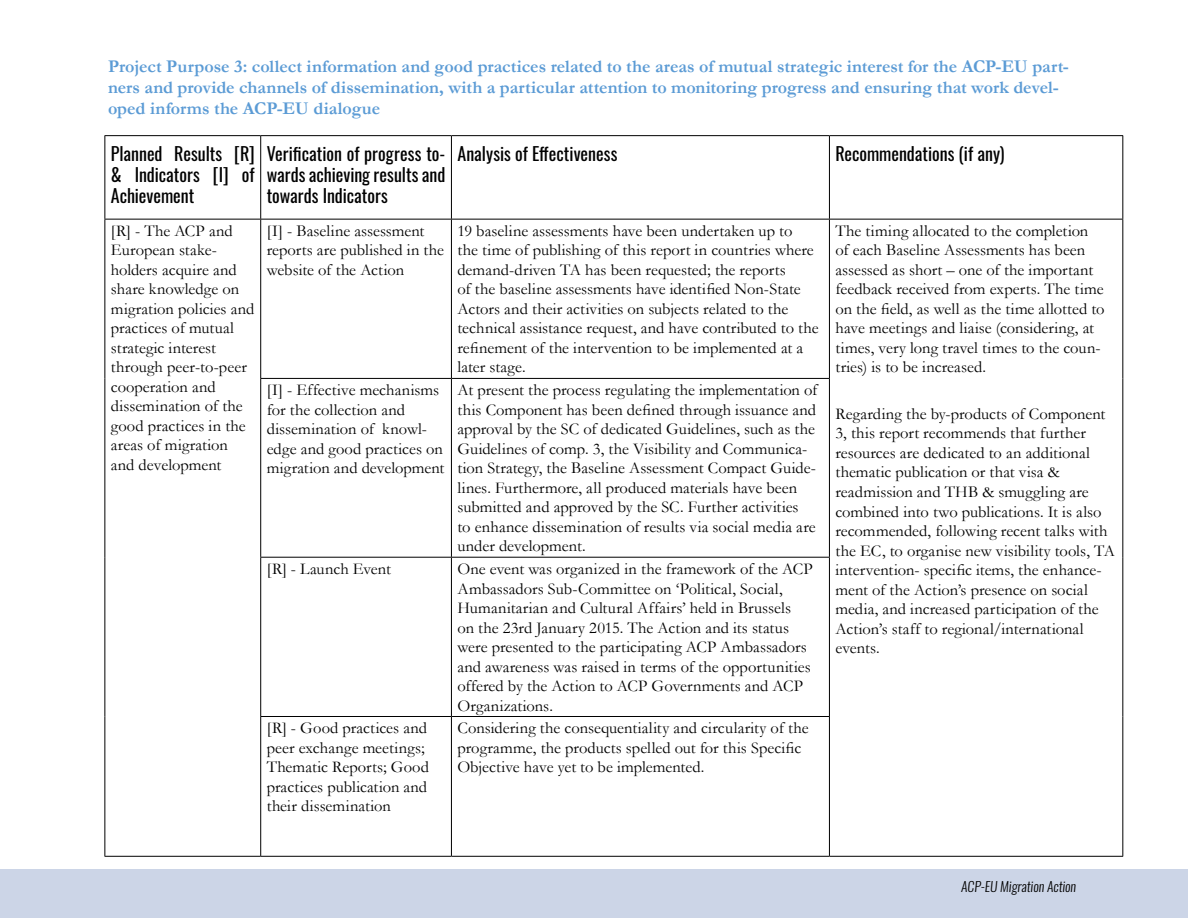
<style>
.page{position:relative;width:1188px;height:918px;background:#fff}
.page>*{position:absolute;margin:0;border:0;box-sizing:border-box;transform-origin:0 0}
.t1{font:700 18px/21px "Garamond";color:#5b9bd5}
.t2{font:18px/21px "Oswald";color:#000;text-align:justify}
.t3{font:16.5px/19.5px "Garamond";letter-spacing:.005em;color:#000}
.t4{font:italic 300 13.5px "Oswald";color:#000}
</style>
<div class="page">
<div style="left:0;top:869px;width:1188px;height:49px;background:#ccd5e7"></div>
<hr style="left:104px;top:135px;width:157px;height:1px;background:#000">
<hr style="left:104px;top:136px;width:1px;height:83px;background:#000">
<hr style="left:261px;top:135px;width:190px;height:1px;background:#000">
<hr style="left:260px;top:136px;width:1px;height:83px;background:#000">
<hr style="left:451px;top:135px;width:378px;height:1px;background:#000">
<hr style="left:451px;top:136px;width:1px;height:83px;background:#000">
<hr style="left:829px;top:135px;width:294px;height:1px;background:#000">
<hr style="left:829px;top:136px;width:1px;height:83px;background:#000">
<hr style="left:1122px;top:136px;width:1px;height:83px;background:#000">
<hr style="left:104px;top:219px;width:157px;height:1px;background:#000">
<hr style="left:104px;top:220px;width:1px;height:158px;background:#000">
<hr style="left:104px;top:378px;width:1px;height:179px;background:#000">
<hr style="left:104px;top:557px;width:1px;height:159px;background:#000">
<hr style="left:104px;top:716px;width:1px;height:140px;background:#000">
<hr style="left:104px;top:856px;width:157px;height:1px;background:#000">
<hr style="left:261px;top:219px;width:190px;height:1px;background:#000">
<hr style="left:260px;top:220px;width:1px;height:158px;background:#000">
<hr style="left:451px;top:219px;width:378px;height:1px;background:#000">
<hr style="left:451px;top:220px;width:1px;height:158px;background:#000">
<hr style="left:829px;top:219px;width:294px;height:1px;background:#000">
<hr style="left:829px;top:220px;width:1px;height:158px;background:#000">
<hr style="left:1122px;top:220px;width:1px;height:158px;background:#000">
<hr style="left:1122px;top:378px;width:1px;height:179px;background:#000">
<hr style="left:1122px;top:557px;width:1px;height:159px;background:#000">
<hr style="left:1122px;top:716px;width:1px;height:140px;background:#000">
<hr style="left:829px;top:856px;width:294px;height:1px;background:#000">
<hr style="left:260px;top:378px;width:191px;height:1px;background:#000">
<hr style="left:260px;top:379px;width:1px;height:178px;background:#000">
<hr style="left:451px;top:378px;width:379px;height:1px;background:#000">
<hr style="left:451px;top:379px;width:1px;height:178px;background:#000">
<hr style="left:829px;top:379px;width:1px;height:178px;background:#000">
<hr style="left:260px;top:557px;width:191px;height:1px;background:#000">
<hr style="left:260px;top:558px;width:1px;height:158px;background:#000">
<hr style="left:451px;top:557px;width:379px;height:1px;background:#000">
<hr style="left:451px;top:558px;width:1px;height:158px;background:#000">
<hr style="left:829px;top:558px;width:1px;height:158px;background:#000">
<hr style="left:260px;top:716px;width:191px;height:1px;background:#000">
<hr style="left:260px;top:717px;width:1px;height:139px;background:#000">
<hr style="left:451px;top:716px;width:379px;height:1px;background:#000">
<hr style="left:451px;top:717px;width:1px;height:139px;background:#000">
<hr style="left:829px;top:717px;width:1px;height:139px;background:#000">
<hr style="left:261px;top:856px;width:190px;height:1px;background:#000">
<hr style="left:451px;top:856px;width:378px;height:1px;background:#000">
<p class="t1" style="left:108px;top:56px;width:962px">Project Purpose 3: collect information and good practices related to the areas of mutual strategic interest for the ACP-EU part&shy;ners and provide channels of dissemination, with a particular attention to monitoring progress and ensuring that work devel&shy;oped informs the ACP-EU dialogue</p>
<p class="t2" style="left:111px;top:144px;width:145px">Planned Results [R] &amp; Indicators [I] of Achievement</p>
<p class="t2" style="left:267px;top:144px;width:180px">Verification of progress to&shy;wards achieving results and towards Indicators</p>
<p class="t2" style="left:457px;top:144px;width:162px">Analysis of Effectiveness</p>
<p class="t2" style="left:835px;top:144px;width:171px">Recommendations (if any)</p>
<p class="t3" style="left:111px;top:221px;width:145px">[R] - The ACP and<br>European stake&shy;holders acquire and share knowledge on migration policies and practices of mutual strategic interest through peer-to-peer cooperation and dissemination of the good practices in the areas of migration and development</p>
<p class="t3" style="left:267px;top:221px;width:179px">[I] - Baseline assessment reports are published in the website of the Action</p>
<p class="t3" style="left:457px;top:221px;width:363px">19 baseline assessments have been undertaken up to<br>the time of publishing of this report in countries where demand-driven TA has been requested; the reports<br>of the baseline assessments have identified Non-State Actors and their activities on subjects related to the technical assistance request, and have contributed to the refinement of the intervention to be implemented at a later stage.</p>
<p class="t3" style="left:835px;top:221px;width:271px">The timing allocated to the completion of each Baseline Assessments has been assessed as short – one of the important feedback received from experts. The time on the field, as well as the time allotted to have meetings and liaise (considering, at times, very long travel times to the coun&shy;tries) is to be increased.</p>
<p class="t3" style="left:267px;top:380px;width:179px">[I] - Effective mechanisms for the collection and dissemination of knowl&shy;edge and good practices on migration and development</p>
<p class="t3" style="left:457px;top:380px;width:362px">At present the process regulating the implementation of this Component has been defined through issuance and approval by the SC of dedicated Guidelines, such as the Guidelines of comp. 3, the Visibility and Communica&shy;tion Strategy, the Baseline Assessment Compact Guide&shy;lines. Furthermore, all produced materials have been submitted and approved by the SC. Further activities<br>to enhance dissemination of results via social media are under development.</p>
<p class="t3" style="left:267px;top:559px;width:126px">[R] - Launch Event</p>
<p class="t3" style="left:457px;top:559px;width:357px">One event was organized in the framework of the ACP Ambassadors Sub-Committee on ‘Political, Social, Humanitarian and Cultural Affairs’ held in Brussels<br>on the 23rd January 2015. The Action and its status were presented to the participating ACP Ambassadors and awareness was raised in terms of the opportunities offered by the Action to ACP Governments and ACP Organizations.</p>
<p class="t3" style="left:267px;top:718px;width:164px">[R] - Good practices and peer exchange meetings;<br>Thematic Reports; Good practices publication and their dissemination</p>
<p class="t3" style="left:457px;top:718px;width:353px">Considering the consequentiality and circularity of the programme, the products spelled out for this Specific<br>Objective have yet to be implemented.</p>
<p class="t3" style="left:835px;top:404px;width:281px">Regarding the by-products of Component 3, this report recommends that further resources are dedicated to an additional thematic publication or that visa &amp; readmission and THB &amp; smuggling are combined into two publications. It is also recommended, following recent talks with the EC, to organise new visibility tools, TA intervention- specific items, the enhance&shy;ment of the Action’s presence on social media, and increased participation of the Action’s staff to regional/international events.</p>
<p class="t4" style="left:961px;top:877px;width:116px">ACP-EU Migration Action</p>
</div>
